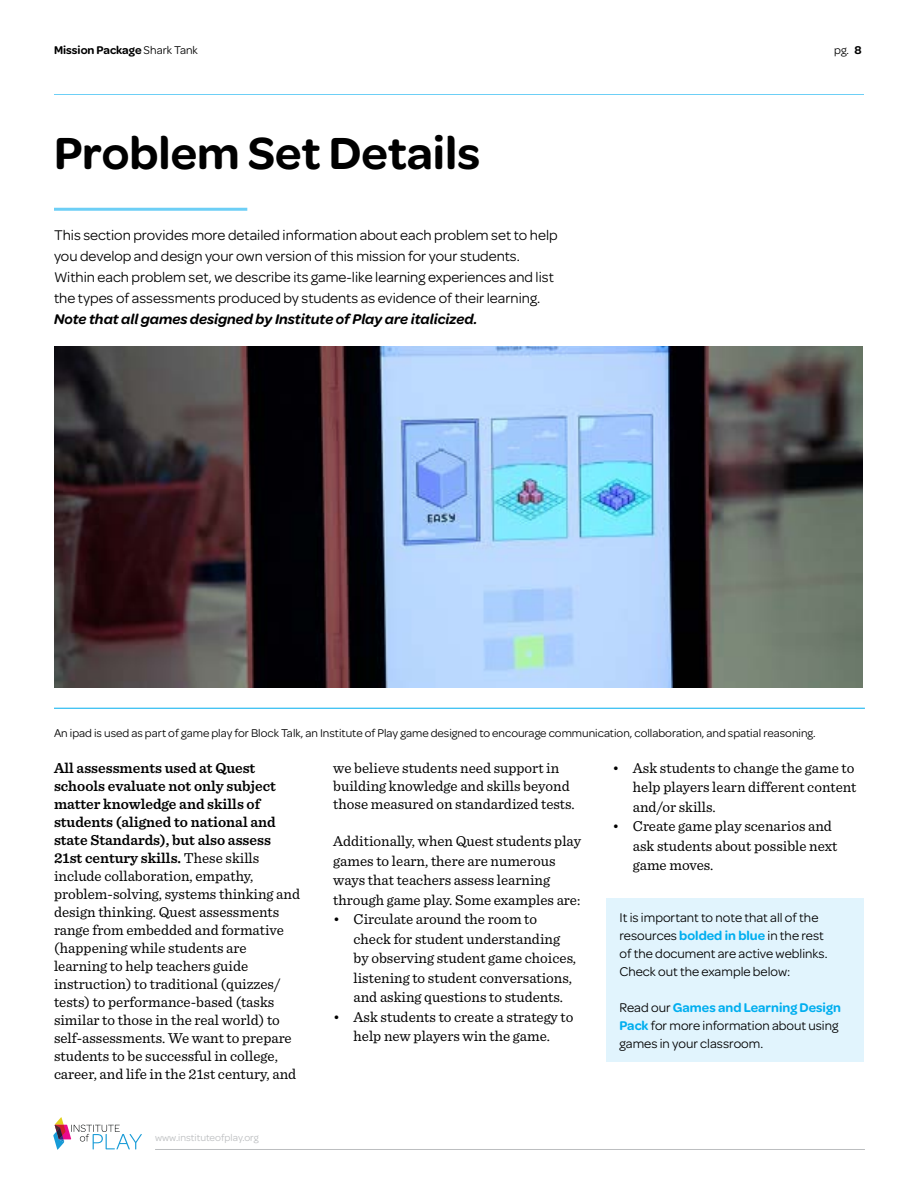
<style>
.page{position:relative;width:918px;height:1188px;background:#fff}
.page>*{position:absolute;margin:0;border:0;box-sizing:border-box;transform-origin:0 0}
.t1{font:600 48px "Omnes";color:#000}
.t2{font:15px/18px "Sentinel";color:#000}
.t3{font:15px/21px "Omnes";color:#000}
.t4{font:italic 600 15px "Omnes";color:#000}
.t5{font:13.5px/18px "Omnes";color:#000}
.t6{font:12px "Omnes";color:#000}
.t7{font:600 12px "Omnes";color:#000}
.t8{font:10.5px "Omnes";color:#bcbec0}
.s1{font-weight:400}
.s2{font-weight:600}
.s3{font-weight:600;color:#00aeef}
</style>
<div class="page">
<hr style="left:155px;top:1149px;width:710px;height:1px;background:#bcbec0">
<svg style="left:53px;top:1117px;width:89px;height:33px"></svg>
<hr style="left:54px;top:94px;width:810px;height:1px;background:#6dcff6">
<img style="left:54px;top:347px;width:809px;height:341px">
<hr style="left:54px;top:708px;width:811px;height:1px;background:#00aeef">
<div style="left:606px;top:899px;width:258px;height:163px;background:#e1f4fd"></div>
<hr style="left:54px;top:208px;width:193px;height:3px;background:#6dcff6">
<p class="t7" style="left:54px;top:41px;width:145px">Mission Package <span class="s1">Shark Tank</span></p>
<p class="t6" style="left:834px;top:42px;width:29px">pg. <span class="s2">8</span></p>
<h1 class="t1" style="left:54px;top:118px;width:428px">Problem Set Details</h1>
<p class="t3" style="left:54px;top:224px;width:505px">This section provides more detailed information about each problem set to help you develop and design your own version of this mission for your students.<br>Within each problem set, we describe its game-like learning experiences and list the types of assessments produced by students as evidence of their learning.</p>
<p class="t4" style="left:54px;top:308px;width:425px">Note that all games designed by Institute of Play are italicized.</p>
<p class="t6" style="left:54px;top:724px;width:763px">An ipad is used as part of game play for Block Talk, an Institute of Play game designed to encourage communication, collaboration, and spatial reasoning.</p>
<p class="t2" style="left:54px;top:758px;width:248px"><span class="s2">All assessments used at Quest schools evaluate not only subject matter knowledge and skills of students (aligned to national and state Standards), but also assess 21st century skills.</span> These skills include collaboration, empathy, problem-solving, systems thinking and design thinking. Quest assessments range from embedded and formative (happening while students are learning to help teachers guide instruction) to traditional (quizzes/ tests) to performance-based (tasks similar to those in the real world) to self-assessments. We want to prepare students to be successful in college, career, and life in the 21st century, and</p>
<p class="t2" style="left:333px;top:758px;width:243px">we believe students need support in building knowledge and skills beyond those measured on standardized tests.</p>
<p class="t2" style="left:333px;top:831px;width:249px;line-height:19.5px">Additionally, when Quest students play games to learn, there are numerous ways that teachers assess learning through game play. Some examples are:</p>
<p class="t2" style="left:354px;top:909px;width:224px;line-height:19.5px;text-indent:-20px">• Circulate around the room to check for student understanding by observing student game choices, listening to student conversations, and asking questions to students.</p>
<p class="t2" style="left:333px;top:1006px;width:242px;line-height:19.5px;text-align:center">• Ask students to create a strategy to help new players win the game.</p>
<p class="t8" style="left:155px;top:1131px;width:105px">www.instituteofplay.org</p>
<p class="t2" style="left:633px;top:757px;width:225px;line-height:19.5px;text-indent:-20px">• Ask students to change the game to help players learn different content and/or skills.</p>
<p class="t2" style="left:633px;top:816px;width:206px;line-height:19.5px;text-indent:-20px">• Create game play scenarios and ask students about possible next game moves.</p>
<p class="t5" style="left:620px;top:908px;width:210px">It is important to note that all of the resources <span class="s3">bolded in blue</span> in the rest of the document are active weblinks.<br>Check out the example below:</p>
<p class="t5" style="left:620px;top:998px;width:223px">Read our <span class="s3">Games and Learning Design<br>Pack</span> for more information about using games in your classroom.</p>
</div>
